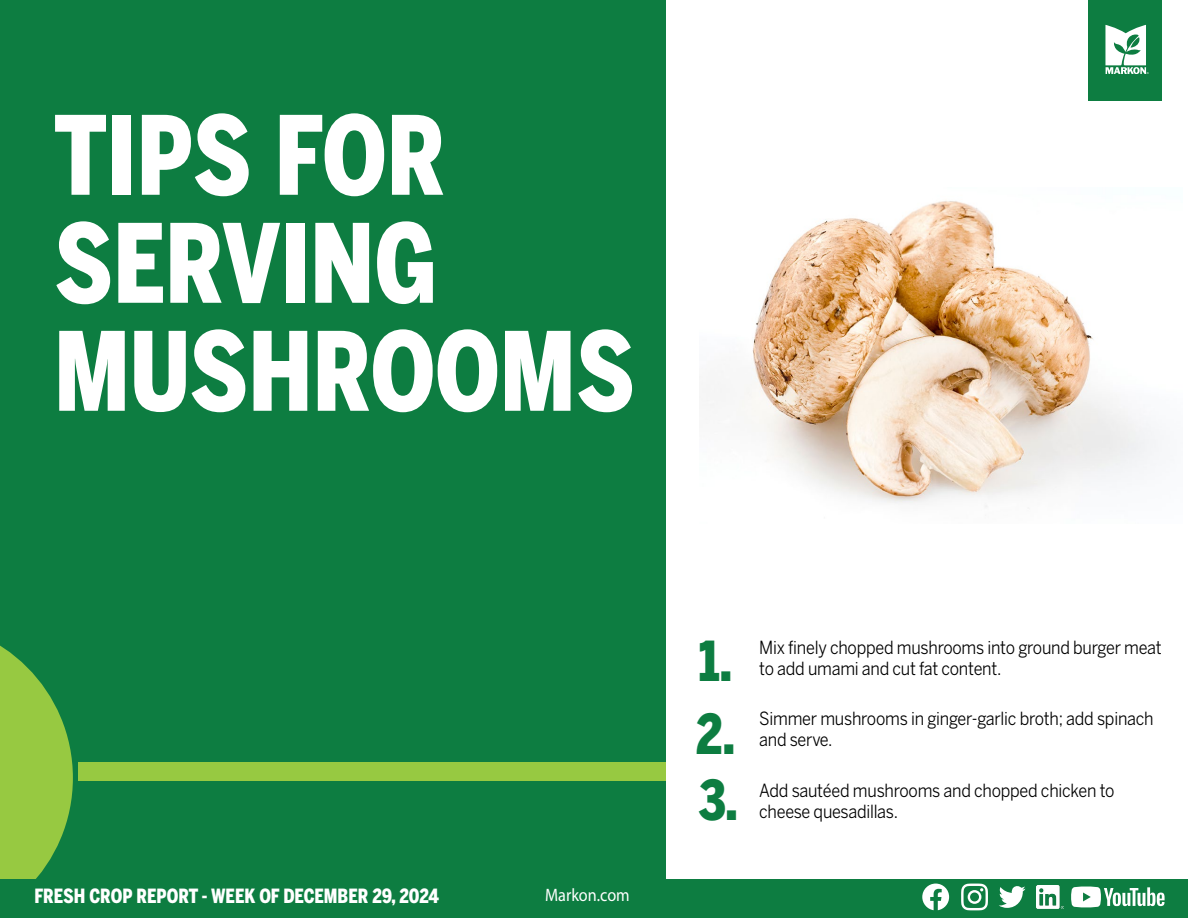
<style>
.page{position:relative;width:1188px;height:918px;background:#fff}
.page>*{position:absolute;margin:0;border:0;box-sizing:border-box;transform-origin:0 0}
.t1{font:900 108px/108px "Benton Sans Cond";color:#fff;scale:.9 1}
.t2{font:900 54.6px/72.9px "Benton Sans Cond";color:#0d7d41;scale:.9 1}
.t3{font:900 19.5px "Benton Sans Cond";color:#fff;scale:.9 1}
.t4{font:18px/21px "Benton Sans";letter-spacing:-.015em;color:#000;scale:.9 1}
.t5{font:18px "Myriad Pro";color:#fff;scale:.9 1}
</style>
<div class="page">
<img style="left:706px;top:201px;width:453px;height:306px">
<div style="left:0;top:0;width:665px;height:918px;background:#0d7d41"></div>
<svg style="left:0;top:645px;width:73px;height:234px"></svg>
<div style="left:78px;top:763px;width:587px;height:18px;background:#97c941"></div>
<div style="left:0;top:879px;width:1188px;height:39px;background:#0d7d41"></div>
<svg style="left:922px;top:884px;width:27px;height:26px"></svg>
<svg style="left:961px;top:884px;width:27px;height:26px"></svg>
<svg style="left:999px;top:886px;width:27px;height:22px"></svg>
<img style="left:1036px;top:886px;width:27px;height:22px">
<svg style="left:1071px;top:887px;width:94px;height:20px"></svg>
<div style="left:1089px;top:0;width:73px;height:100px;background:#0d7d41"></div>
<svg style="left:1105px;top:25px;width:44px;height:48px"></svg>
<h1 class="t1" style="left:54px;top:101px;width:647px">TIPS FOR<br>SERVING<br>MUSHROOMS</h1>
<p class="t3" style="left:34px;top:884px;width:451px">FRESH CROP REPORT - WEEK OF DECEMBER 29, 2024</p>
<p class="t5" style="left:545px;top:883px;width:96px">Markon.com</p>
<h2 class="t2" style="left:696px;top:624px;width:45px">1.<br>2.</h2>
<h2 class="t2" style="left:699px;top:763px;width:44px">3.</h2>
<p class="t4" style="left:759px;top:636px;width:449px">Mix finely chopped mushrooms into ground burger meat to add umami and cut fat content.</p>
<p class="t4" style="left:759px;top:708px;width:440px">Simmer mushrooms in ginger-garlic broth; add spinach and serve.</p>
<p class="t4" style="left:759px;top:780px;width:396px">Add sautéed mushrooms and chopped chicken to cheese quesadillas.</p>
</div>
